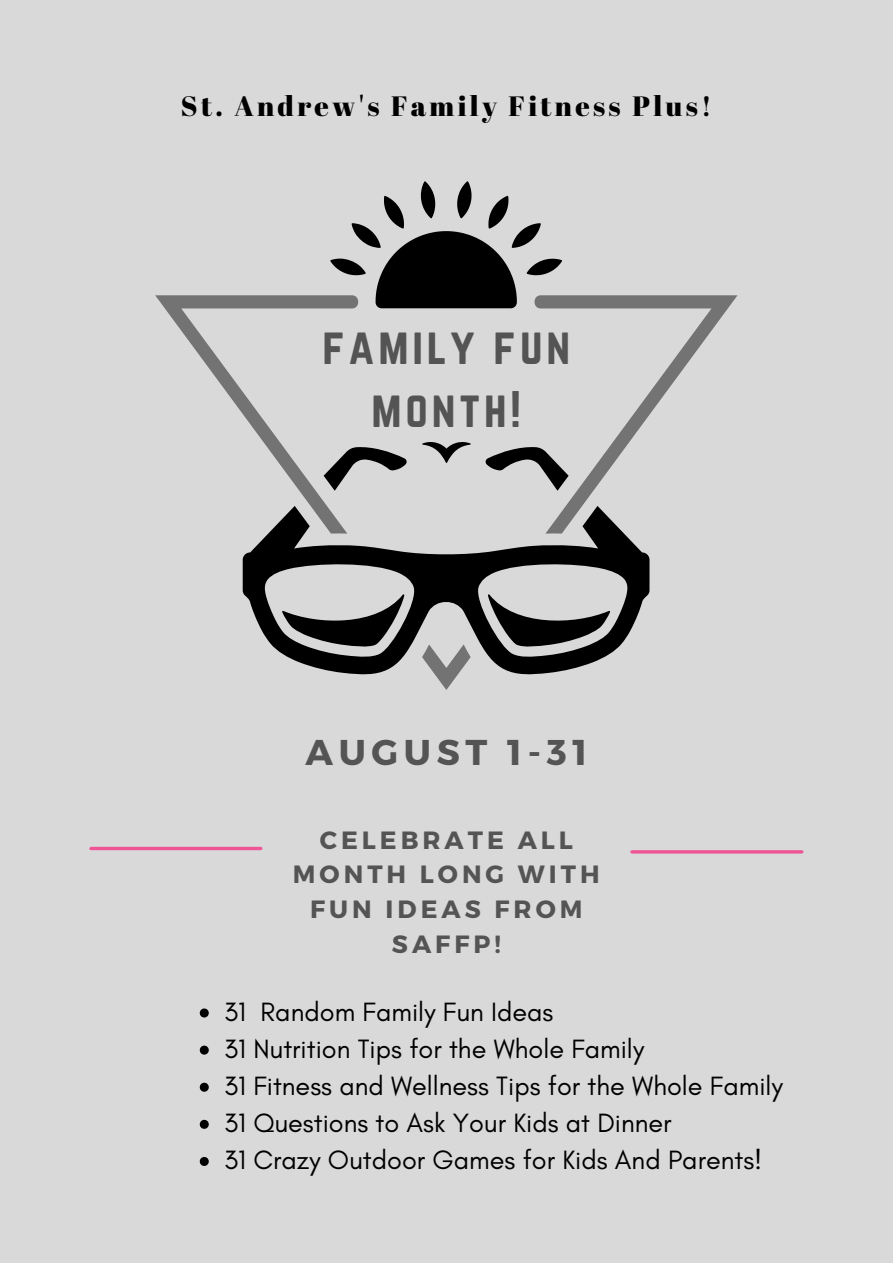
<style>
.page{position:relative;width:893px;height:1264px;background:#fff}
.page>*{position:absolute;margin:0;border:0;box-sizing:border-box;transform-origin:0 0}
.t1{font:45px/63px "Norwester";letter-spacing:.085em;color:#545454;text-align:center}
.t2{font:700 35.85px "Montserrat";letter-spacing:.16em;color:#545454}
.t3{font:27.9px "Abril Fatface";letter-spacing:.12em;color:#000}
.t4{font:27px/37px "Glacial Indifference";color:#000}
.t5{font:700 24.9px/34.8px "Montserrat";letter-spacing:.16em;color:#545454;text-align:center}
</style>
<div class="page">
<div style="left:0;top:0;width:892px;height:1262px;background:#d9d9d9"></div>
<svg style="left:330px;top:181px;width:232px;height:114px"></svg>
<svg style="left:155px;top:295px;width:582px;height:395px"></svg>
<svg style="left:243px;top:447px;width:406px;height:227px"></svg>
<svg style="left:422px;top:442px;width:48px;height:21px"></svg>
<svg style="left:91px;top:846px;width:170px;height:4px"></svg>
<svg style="left:200px;top:1008px;width:9px;height:9px"></svg>
<svg style="left:200px;top:1045px;width:9px;height:9px"></svg>
<svg style="left:200px;top:1082px;width:9px;height:9px"></svg>
<svg style="left:200px;top:1119px;width:9px;height:9px"></svg>
<svg style="left:200px;top:1157px;width:9px;height:8px"></svg>
<hr style="left:632px;top:850px;width:169px;height:3px;background:#ee5496">
<p class="t3" style="left:181px;top:86px;width:532px">St. Andrew's Family Fitness Plus!</p>
<h1 class="t1" style="left:322px;top:315px;width:249px">FAMILY FUN<br>MONTH!</h1>
<h2 class="t2" style="left:305px;top:729px;width:283px">AUGUST 1-31</h2>
<p class="t5" style="left:293px;top:821px;width:308px">CELEBRATE ALL<br>MONTH LONG WITH<br>FUN IDEAS FROM<br>SAFFP!</p>
<p class="t4" style="left:224px;top:992px;width:560px">31 Random Family Fun Ideas<br>31 Nutrition Tips for the Whole Family<br>31 Fitness and Wellness Tips for the Whole Family 31 Questions to Ask Your Kids at Dinner<br>31 Crazy Outdoor Games for Kids And Parents!</p>
</div>
